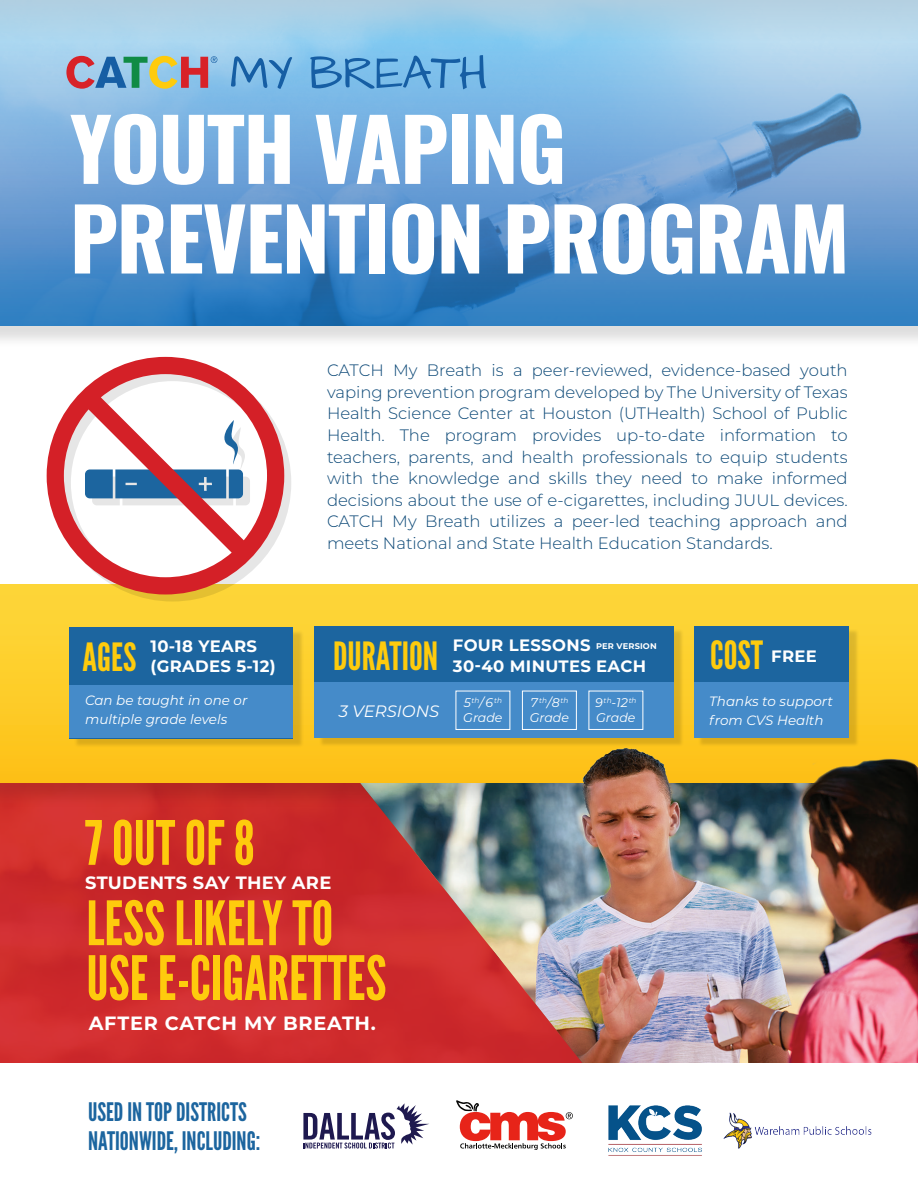
<style>
.page{position:relative;width:918px;height:1188px;background:#fff}
.page>*{position:absolute;margin:0;border:0;box-sizing:border-box;transform-origin:0 0}
.t1{font:700 85.35px/89.6px "Oswald";letter-spacing:-.02em;color:#fff}
.t2{font:61.05px/54.9px "League Gothic";color:#fecb0d}
.t3{font:38.85px "League Gothic";color:#fecb0d}
.t4{font:25.5px/29.8px "League Gothic";color:#1c659f}
.t5{font:700 19.2px "Montserrat";letter-spacing:.04em;color:#fff}
.t6{font:700 17.85px "Montserrat";letter-spacing:.02em;color:#fff}
.t7{font:300 16.5px/21.6px "Montserrat";color:#0a4776;text-align:justify}
.t8{font:700 16.5px/20.4px "Montserrat";letter-spacing:.02em;color:#fff}
.t9{font:italic 16.5px "Montserrat";color:#fff}
.t10{font:italic 13.5px/19.2px "Montserrat";color:#fff}
.t11{font:italic 12.6px/15.1px "Montserrat";color:#fff}
.t12{font:700 8.25px "Montserrat";letter-spacing:.02em;color:#fff}
.t13{font:italic 7.35px "Montserrat";color:#fff}
.s1{font-size:12.6px}
</style>
<div class="page">
<img style="left:591px;top:845px;width:327px;height:218px">
<svg style="left:0;top:845px;width:591px;height:218px;background:#c53e40"></svg>
<img style="left:0;top:326px;width:918px;height:519px">
<svg style="left:0;top:0;width:918px;height:326px;background:#6ea5d6"></svg>
<svg style="left:54px;top:364px;width:237px;height:238px"></svg>
<svg style="left:47px;top:357px;width:237px;height:238px"></svg>
<svg style="left:85px;top:420px;width:165px;height:85px"></svg>
<svg style="left:231px;top:56px;width:61px;height:33px;background:#68a6d6"></svg>
<svg style="left:310px;top:55px;width:176px;height:34px;background:#5fa3d6"></svg>
<svg style="left:66px;top:56px;width:151px;height:33px;background:#97989d"></svg>
<img style="left:360px;top:732px;width:558px;height:113px">
<svg style="left:303px;top:1103px;width:126px;height:46px"></svg>
<svg style="left:456px;top:1100px;width:117px;height:50px"></svg>
<img style="left:608px;top:1105px;width:94px;height:51px">
<img style="left:723px;top:1113px;width:149px;height:36px">
<h1 class="t1" style="left:70px;top:107px;width:781px">YOUTH VAPING<br>PREVENTION PROGRAM</h1>
<p class="t7" style="left:327px;top:359px;width:522px">CATCH My Breath is a peer-reviewed, evidence-based youth vaping prevention program developed by The University of Texas Health Science Center at Houston (UTHealth) School of Public Health. The program provides up-to-date information to teachers, parents, and health professionals to equip students with the knowledge and skills they need to make informed decisions about the use of e-cigarettes, including JUUL devices.<br>CATCH My Breath utilizes a peer-led teaching approach and meets National and State Health Education Standards.</p>
<h3 class="t3" style="left:333px;top:633px;width:107px">DURATION</h3>
<p class="t8" style="left:453px;top:635px;width:195px">FOUR LESSONS<br>30-40 MINUTES EACH</p>
<p class="t9" style="left:339px;top:699px;width:102px">3 VERSIONS</p>
<h3 class="t3" style="left:83px;top:634px;width:55px">AGES</h3>
<p class="t8" style="left:151px;top:635px;width:127px">10-18 YEARS (GRADES 5-12)</p>
<p class="t10" style="left:85px;top:690px;width:164px">Can be taught in one or multiple grade levels</p>
<p class="t13" style="left:464px;top:695px;width:40px"><span class="s1">5</span>th<span class="s1">/6</span>th</p>
<p class="t12" style="left:596px;top:640px;width:62px">PER VERSION</p>
<p class="t13" style="left:530px;top:695px;width:40px"><span class="s1">7</span>th<span class="s1">/8</span>th</p>
<p class="t11" style="left:530px;top:709px;width:41px">Grade</p>
<p class="t11" style="left:595px;top:694px;width:43px">9<sup>th</sup>-12<sup>th<br></sup>Grade</p>
<p class="t11" style="left:463px;top:709px;width:41px">Grade</p>
<h2 class="t2" style="left:85px;top:816px;width:171px">7 OUT OF 8</h2>
<p class="t6" style="left:85px;top:870px;width:248px">STUDENTS SAY THEY ARE</p>
<h2 class="t2" style="left:86px;top:896px;width:302px">LESS LIKELY TO<br>USE E-CIGARETTES</h2>
<p class="t5" style="left:89px;top:1009px;width:289px">AFTER CATCH MY BREATH.</p>
<h3 class="t4" style="left:88px;top:1097px;width:174px">USED IN TOP DISTRICTS<br>NATIONWIDE, INCLUDING:</h3>
<h3 class="t3" style="left:710px;top:632px;width:54px">COST</h3>
<p class="t8" style="left:771px;top:645px;width:47px">FREE</p>
<p class="t10" style="left:709px;top:691px;width:125px">Thanks to support from CVS Health</p>
</div>
